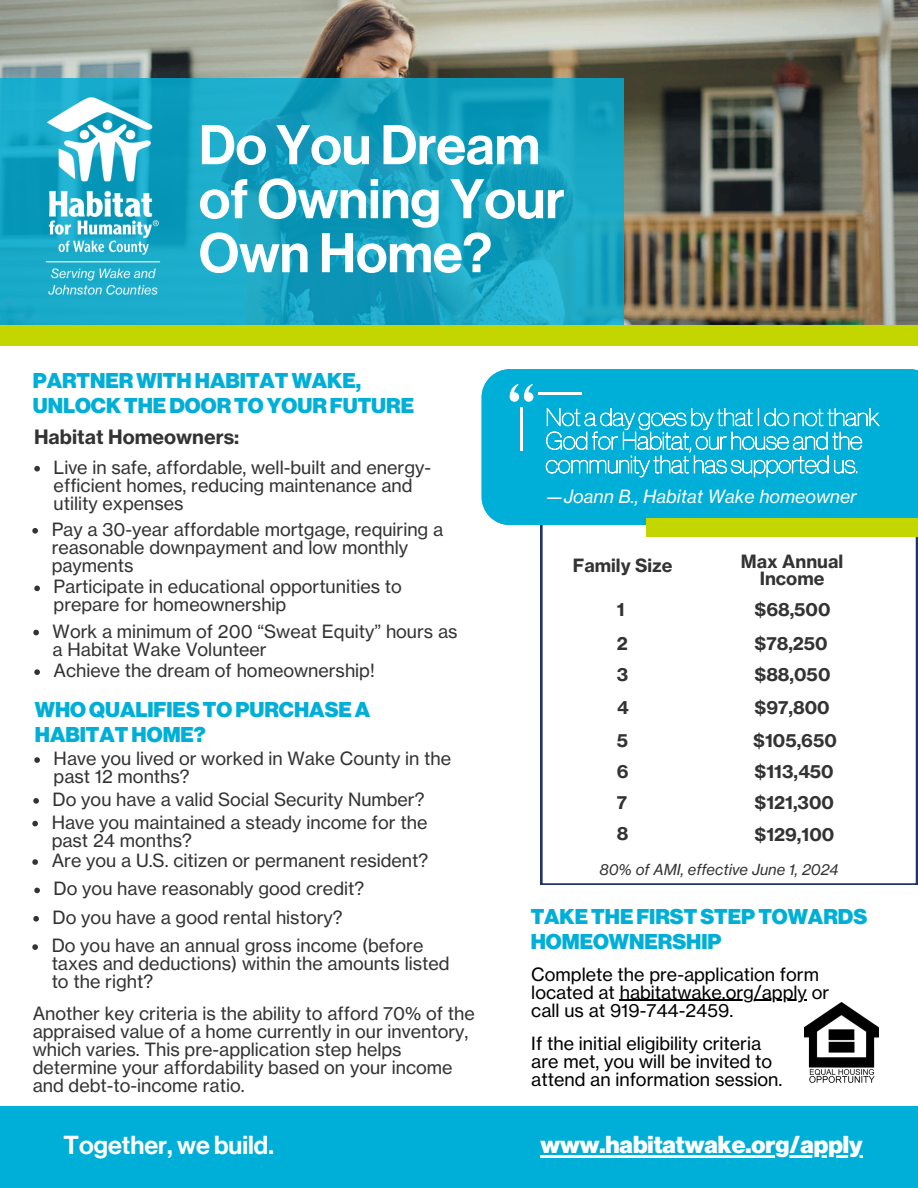
<style>
.page{position:relative;width:918px;height:1188px;background:#fff}
.page>*{position:absolute;margin:0;border:0;box-sizing:border-box;transform-origin:0 0}
.t1{font:54.6px/54px "N Haas Grotesk DS Pro 65 Md";color:#fff}
.t2{font:25.5px "N Haas Grotesk DS Pro 65 Md";color:#fff}
.t3{font:24px "N Haas Grotesk DS Pro 95 Blk";color:#fff}
.t4{font:21px/24.8px "N Haas Grotesk DS Pro 95 Blk";color:#00afd7}
.t5{font:19.5px "N Haas Grotesk TX Pro 75 Bd";color:#333}
.t6{font:18px/18px "N Haas Grotesk TX Pro 55 Rg";color:#333}
.t7{font:18px/18px "N Haas Grotesk TX Pro 55 Rg";color:#000}
.t8{font:18px/16.8px "N Haas Grotesk TX Pro 75 Bd";color:#333;text-align:center}
.t9{font:18px "N Haas Grotesk TX Pro 56 It";color:#fff}
.t10{font:15px "N Haas Grotesk TX Pro 56 It";color:#333}
</style>
<div class="page">
<img style="left:0;top:0;width:918px;height:325px">
<div style="left:0;top:325px;width:918px;height:21px;background:#c4d600"></div>
<svg style="left:0;top:79px;width:624px;height:246px;background:#16a2c1"></svg>
<div style="left:0;top:1107px;width:918px;height:81px;background:#00afd7"></div>
<img style="left:21px;top:79px;width:155px;height:226px">
<svg style="left:540px;top:525px;width:378px;height:360px"></svg>
<div style="left:482px;top:369px;width:436px;height:156px;background:#00afd7"></div>
<svg style="left:509px;top:384px;width:24px;height:16px"></svg>
<hr style="left:520px;top:407px;width:3px;height:43px;background:#fff">
<hr style="left:538px;top:392px;width:44px;height:2px;background:#fff">
<img style="left:804px;top:1003px;width:75px;height:79px">
<div style="left:646px;top:518px;width:272px;height:19px;background:#c4d600"></div>
<hr style="left:540px;top:1156px;width:323px;height:2px;background:#fff">
<svg style="left:34px;top:466px;width:6px;height:5px"></svg>
<svg style="left:32px;top:528px;width:6px;height:6px"></svg>
<svg style="left:34px;top:586px;width:6px;height:5px"></svg>
<svg style="left:33px;top:630px;width:6px;height:5px"></svg>
<svg style="left:34px;top:669px;width:6px;height:6px"></svg>
<svg style="left:34px;top:757px;width:6px;height:6px"></svg>
<svg style="left:33px;top:798px;width:6px;height:6px"></svg>
<svg style="left:32px;top:821px;width:6px;height:5px"></svg>
<svg style="left:32px;top:859px;width:6px;height:6px"></svg>
<svg style="left:34px;top:888px;width:6px;height:5px"></svg>
<svg style="left:33px;top:916px;width:6px;height:6px"></svg>
<svg style="left:32px;top:944px;width:6px;height:6px"></svg>
<svg style="left:545px;top:406px;width:336px;height:72px;background:#33bfde"></svg>
<hr style="left:620px;top:1000px;width:187px;height:1px;background:#000">
<p class="t1" style="left:199px;top:119px;width:367px">Do You Dream of Owning Your<br>Own Home?</p>
<h5 class="t4" style="left:33px;top:369px;width:383px">PARTNERWITH HABITATWAKE,<br>UNLOCK THE DOORTOYOURFUTURE</h5>
<h4 class="t5" style="left:34px;top:424px;width:207px">Habitat Homeowners:</h4>
<p class="t6" style="left:54px;top:458px;width:379px">Live in safe, affordable, well-built and energy&shy;efficient homes, reducing maintenance and utility expenses</p>
<h6 class="t6" style="left:52px;top:520px;width:393px">Pay a 30-year affordable mortgage, requiring a reasonable downpayment and low monthly payments</h6>
<h6 class="t6" style="left:54px;top:578px;width:350px">Participate in educational opportunities to prepare for homeownership</h6>
<p class="t6" style="left:53px;top:622px;width:406px">Work a minimum of 200 “Sweat Equity” hours as a Habitat Wake Volunteer</p>
<h6 class="t6" style="left:54px;top:662px;width:323px">Achieve the dream of homeownership!</h6>
<p class="t4" style="left:35px;top:698px;width:337px">WHOQUALIFIESTOPURCHASE A<br>HABITAT HOME?</p>
<h6 class="t6" style="left:54px;top:750px;width:399px">Have you lived or worked in Wake County in the past 12 months?</h6>
<p class="t6" style="left:53px;top:790px;width:373px">Do you have a valid Social Security Number?</p>
<h6 class="t6" style="left:52px;top:813px;width:377px">Have you maintained a steady income for the past 24 months?</h6>
<p class="t6" style="left:52px;top:852px;width:378px">Are you a U.S. citizen or permanent resident?</p>
<h6 class="t6" style="left:54px;top:880px;width:312px">Do you have reasonably good credit?</h6>
<p class="t6" style="left:53px;top:908px;width:292px">Do you have a good rental history?</p>
<h6 class="t6" style="left:52px;top:937px;width:399px">Do you have an annual gross income (before taxes and deductions) within the amounts listed to the right?</h6>
<h2 class="t6" style="left:33px;top:1005px;width:444px">Another key criteria is the ability to afford 70% of the appraised value of a home currently in our inventory, which varies. This pre-application step helps determine your affordability based on your income and debt-to-income ratio.</h2>
<h6 class="t9" style="left:546px;top:486px;width:313px">—Joann B., Habitat Wake homeowner</h6>
<h6 class="t8" style="left:573px;top:557px;width:101px">Family Size</h6>
<p class="t8" style="left:741px;top:553px;width:104px">Max Annual<br>Income</p>
<p class="t8" style="left:617px;top:601px;width:9px">1</p>
<p class="t8" style="left:754px;top:601px;width:78px">$68,500</p>
<p class="t8" style="left:754px;top:635px;width:75px">$78,250</p>
<h4 class="t8" style="left:754px;top:666px;width:78px">$88,050</h4>
<p class="t8" style="left:754px;top:699px;width:77px">$97,800</p>
<p class="t8" style="left:753px;top:732px;width:85px">$105,650</p>
<p class="t8" style="left:754px;top:763px;width:81px">$113,450</p>
<p class="t8" style="left:754px;top:794px;width:81px">$121,300</p>
<p class="t8" style="left:754px;top:826px;width:81px">$129,100</p>
<p class="t8" style="left:617px;top:635px;width:12px">2</p>
<p class="t8" style="left:617px;top:666px;width:13px">3</p>
<p class="t8" style="left:617px;top:699px;width:13px">4</p>
<h4 class="t8" style="left:617px;top:732px;width:13px">5</h4>
<p class="t8" style="left:617px;top:763px;width:13px">6</p>
<p class="t8" style="left:617px;top:794px;width:12px">7</p>
<p class="t8" style="left:617px;top:825px;width:13px">8</p>
<h2 class="t10" style="left:599px;top:860px;width:241px">80% of AMI, effective June 1, 2024</h2>
<p class="t4" style="left:531px;top:904px;width:338px">TAKETHEFIRSTSTEPTOWARDS<br>HOMEOWNERSHIP</p>
<h6 class="t7" style="left:531px;top:965px;width:299px">Complete the pre-application form located at habitatwake.org/apply or</h6>
<p class="t7" style="left:531px;top:1001px;width:203px">call us at 919-744-2459.</p>
<p class="t7" style="left:531px;top:1035px;width:253px">If the initial eligibility criteria are met, you will be invited to attend an information session.</p>
<h3 class="t2" style="left:64px;top:1131px;width:212px">Together, we build.</h3>
<p class="t3" style="left:540px;top:1131px;width:324px">www.habitatwake.org/apply</p>
</div>
